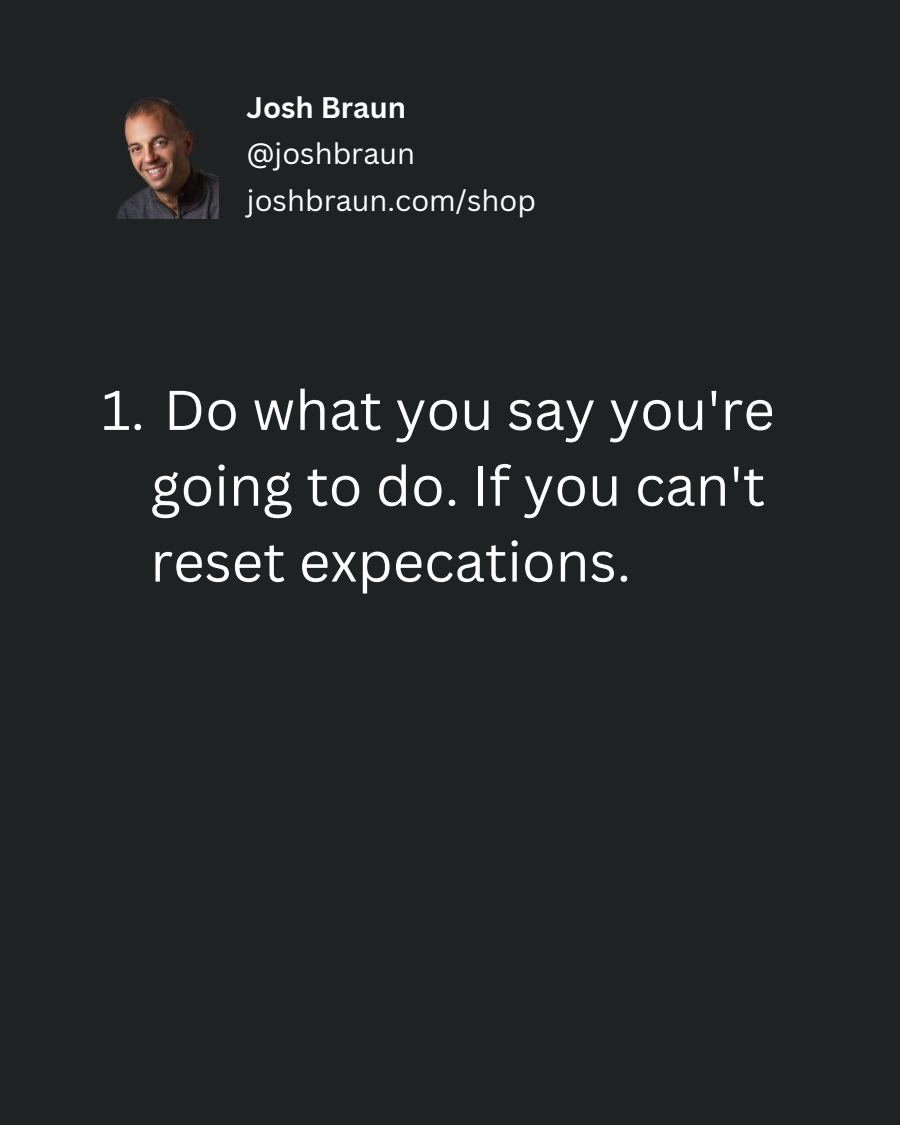
<style>
.page{position:relative;width:900px;height:1125px;background:#1e2223}
.page>*{position:absolute;margin:0;border:0;box-sizing:border-box;transform-origin:0 0}
.t1{font:54.6px/75.8px "Canva Sans";color:#fff}
.t2{font:29px "Canva Sans";color:#fff}
.t3{font:700 29px "Canva Sans";color:#fff}
</style>
<div class="page">
<img style="left:116px;top:97px;width:102px;height:121px">
<p class="t3" style="left:246px;top:87px;width:161px">Josh Braun</p>
<p class="t2" style="left:246px;top:134px;width:170px">@joshbraun</p>
<p class="t2" style="left:247px;top:180px;width:291px">joshbraun.com/shop</p>
<p class="t1" style="left:150px;top:371px;width:626px;text-indent:-49px">1. Do what you say you're going to do. If you can't reset expecations.</p>
</div>
